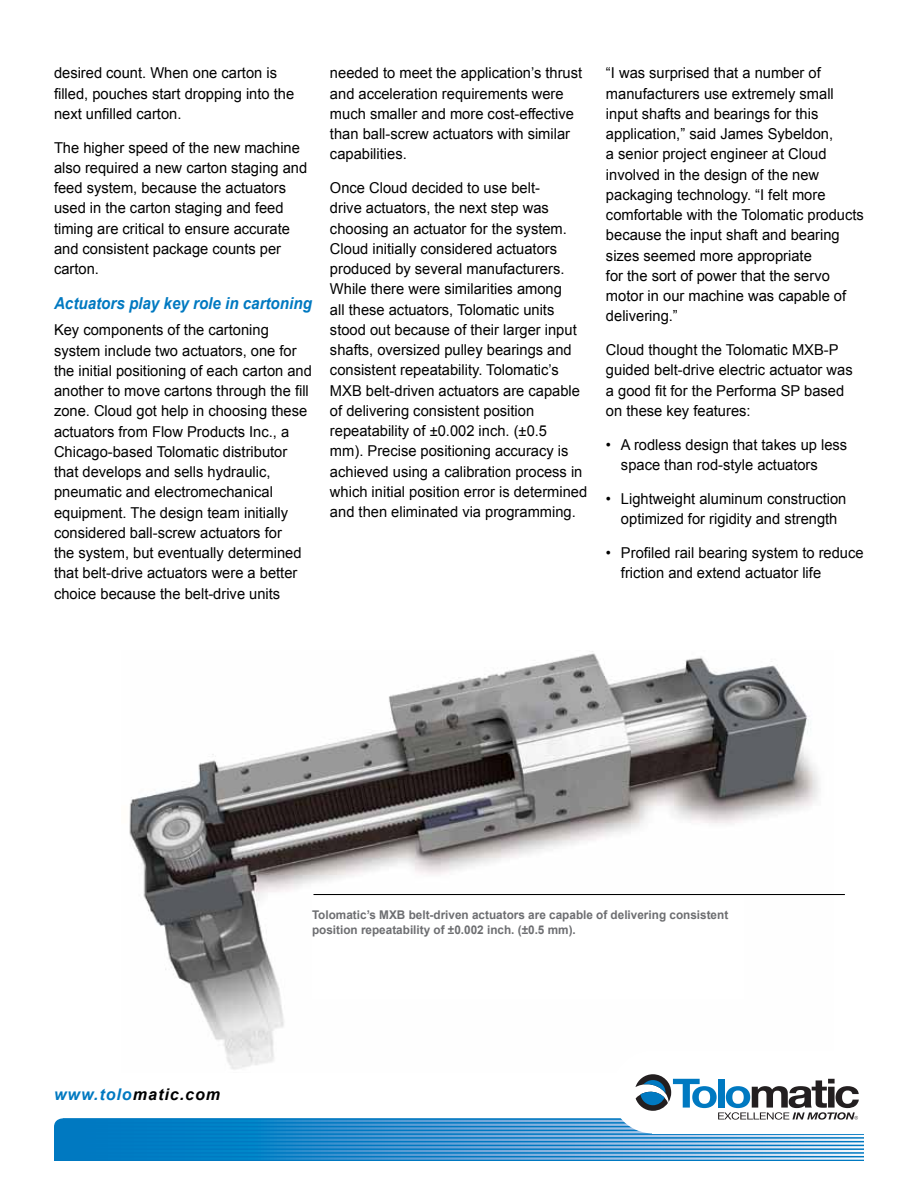
<style>
.page{position:relative;width:918px;height:1188px;background:#fff}
.page>*{position:absolute;margin:0;border:0;box-sizing:border-box;transform-origin:0 0}
.t1{font:italic 700 16.5px "Arial";color:#0079c1;scale:.92 1}
.t2{font:italic 700 16.2px "Arial";letter-spacing:.06em;color:#000}
.t3{font:15px/20.2px "Arial";color:#000}
.t4{font:700 12px/15px "Arial";color:#6d6e71}
.s1{color:#0079c1}
</style>
<div class="page">
<img style="left:129px;top:651px;width:704px;height:419px">
<div style="left:312px;top:897px;width:432px;height:101px;background:#fff"></div>
<hr style="left:314px;top:894px;width:531px;height:1px;background:#000">
<svg style="left:54px;top:1118px;width:810px;height:43px;background:#529fd4"></svg>
<hr style="left:63px;top:1118px;width:801px;height:2px;background:#0079c1">
<hr style="left:63px;top:1122px;width:801px;height:2px;background:#0079c1">
<hr style="left:63px;top:1126px;width:801px;height:1px;background:#0079c1">
<hr style="left:63px;top:1130px;width:801px;height:1px;background:#0079c1">
<hr style="left:63px;top:1133px;width:801px;height:2px;background:#0079c1">
<hr style="left:63px;top:1137px;width:801px;height:2px;background:#0079c1">
<hr style="left:63px;top:1141px;width:801px;height:1px;background:#0079c1">
<hr style="left:63px;top:1145px;width:801px;height:1px;background:#0079c1">
<hr style="left:63px;top:1148px;width:801px;height:2px;background:#0079c1">
<hr style="left:63px;top:1152px;width:801px;height:2px;background:#0079c1">
<hr style="left:63px;top:1156px;width:801px;height:1px;background:#0079c1">
<hr style="left:63px;top:1160px;width:801px;height:1px;background:#0079c1">
<div style="left:611px;top:1050px;width:83px;height:83px;background:#fff;border-radius:50%"></div>
<div style="left:653px;top:1051px;width:265px;height:82px;background:#fff"></div>
<svg style="left:635px;top:1074px;width:224px;height:46px"></svg>
<p class="t3" style="left:54px;top:63px;width:242px">desired count. When one carton is filled, pouches start dropping into the next unfilled carton.</p>
<p class="t3" style="left:54px;top:137px;width:255px">The higher speed of the new machine also required a new carton staging and feed system, because the actuators used in the carton staging and feed timing are critical to ensure accurate and consistent package counts per carton.</p>
<p class="t1" style="left:54px;top:294px;width:282px">Actuators play key role in cartoning</p>
<p class="t3" style="left:54px;top:320px;width:259px">Key components of the cartoning system include two actuators, one for the initial positioning of each carton and another to move cartons through the fill zone. Cloud got help in choosing these actuators from Flow Products Inc., a Chicago-based Tolomatic distributor that develops and sells hydraulic, pneumatic and electromechanical equipment. The design team initially considered ball-screw actuators for<br>the system, but eventually determined that belt-drive actuators were a better choice because the belt-drive units</p>
<p class="t3" style="left:330px;top:63px;width:254px">needed to meet the application’s thrust and acceleration requirements were much smaller and more cost-effective than ball-screw actuators with similar capabilities.</p>
<p class="t3" style="left:330px;top:178px;width:259px">Once Cloud decided to use belt-<br>drive actuators, the next step was choosing an actuator for the system.<br>Cloud initially considered actuators produced by several manufacturers.<br>While there were similarities among<br>all these actuators, Tolomatic units stood out because of their larger input shafts, oversized pulley bearings and consistent repeatability. Tolomatic’s MXB belt-driven actuators are capable of delivering consistent position repeatability of ±0.002 inch. (±0.5<br>mm). Precise positioning accuracy is achieved using a calibration process in which initial position error is determined and then eliminated via programming.</p>
<p class="t3" style="left:606px;top:63px;width:259px">“I was surprised that a number of manufacturers use extremely small input shafts and bearings for this application,” said James Sybeldon,<br>a senior project engineer at Cloud involved in the design of the new packaging technology. “I felt more comfortable with the Tolomatic products because the input shaft and bearing sizes seemed more appropriate<br>for the sort of power that the servo motor in our machine was capable of delivering.”</p>
<p class="t3" style="left:606px;top:340px;width:248px">Cloud thought the Tolomatic MXB-P guided belt-drive electric actuator was a good fit for the Performa SP based on these key features:</p>
<p class="t3" style="left:621px;top:434px;width:228px;text-indent:-15px">• A rodless design that takes up less space than rod-style actuators</p>
<p class="t3" style="left:606px;top:488px;width:242px;text-align:center">• Lightweight aluminum construction optimized for rigidity and strength</p>
<p class="t3" style="left:621px;top:542px;width:244px;text-indent:-15px">• Profiled rail bearing system to reduce friction and extend actuator life</p>
<p class="t2" style="left:54px;top:1085px;width:168px"><span class="s1">www.tolo</span>matic.com</p>
<p class="t4" style="left:312px;top:908px;width:418px">Tolomatic’s MXB belt-driven actuators are capable of delivering consistent position repeatability of ±0.002 inch. (±0.5 mm).</p>
</div>
